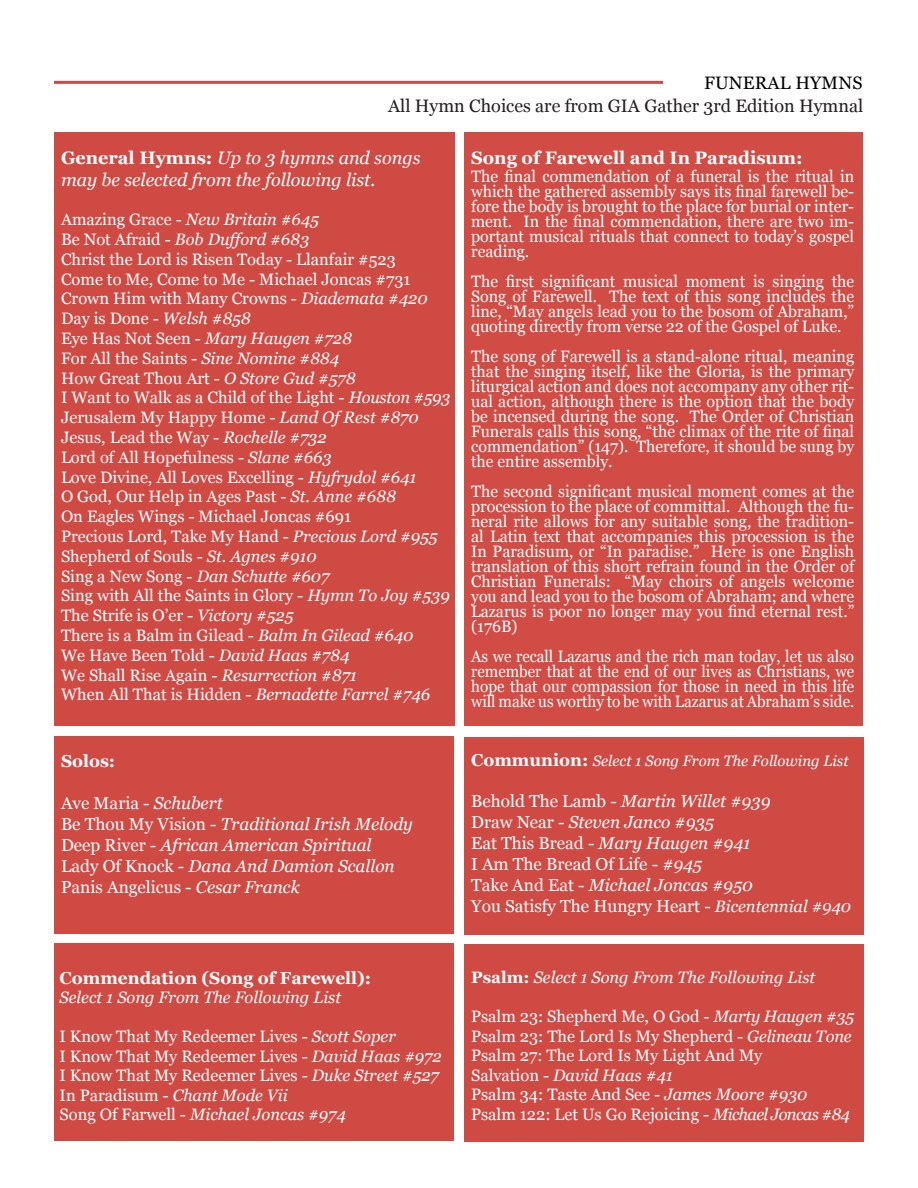
<style>
.page{position:relative;width:918px;height:1188px;background:#fff}
.page>*{position:absolute;margin:0;border:0;box-sizing:border-box;transform-origin:0 0}
.t1{font:italic 18px/21.6px "Georgia";color:#fff}
.t2{font:18px "Georgia";color:#231f20}
.t3{font:700 18px "Georgia";color:#fff}
.TOPPERS{font:18px "Georgia";letter-spacing:.01em;color:#000}
.t4{font:italic 17.25px "Georgia";color:#fff}
.t5{font:17.25px "Georgia";color:#fff}
.t6{font:700 17.25px "Georgia";color:#fff}
.t7{font:16.5px/15px "Georgia";color:#fff;text-align:justify}
.t8{font:italic 16.5px "Georgia";color:#fff}
.t9{font:16.5px/15px "Georgia";color:#fff;text-align:justify;scale:.93 1}
.t10{font:italic 15px "Georgia";color:#fff}
.s1{font-weight:700;font-style:normal}
.s2{font-style:normal}
.s3{font-style:italic}
.s4{font-weight:700;font-style:normal;font-size:17.25px}
.s5{font-style:italic;font-size:16.5px}
</style>
<div class="page">
<div style="left:465px;top:133px;width:398px;height:593px;background:#d04c44"></div>
<div style="left:465px;top:944px;width:399px;height:198px;background:#d04a44"></div>
<div style="left:54px;top:943px;width:400px;height:198px;background:#d04a44"></div>
<div style="left:464px;top:737px;width:400px;height:198px;background:#d04a44"></div>
<div style="left:54px;top:133px;width:400px;height:593px;background:#d04a44"></div>
<div style="left:54px;top:737px;width:400px;height:197px;background:#d04a44"></div>
<hr style="left:54px;top:81px;width:609px;height:3px;background:#d04a44">
<p class="TOPPERS" style="left:704px;top:69px;width:160px">FUNERAL HYMNS</p>
<p class="t2" style="left:388px;top:93px;width:477px">All Hymn Choices are from GIA Gather 3rd Edition Hymnal</p>
<p class="t1" style="left:61px;top:146px;width:361px"><span class="s1">General Hymns:</span> Up to 3 hymns and songs may be selected from the following list.</p>
<p class="t8" style="left:61px;top:207px;width:259px"><span class="s2">Amazing Grace -</span> New Britain #645</p>
<p class="t8" style="left:61px;top:227px;width:250px"><span class="s2">Be Not Afraid -</span> Bob Dufford #683</p>
<p class="t7" style="left:61px;top:251px;width:336px">Christ the Lord is Risen Today - Llanfair #523</p>
<p class="t7" style="left:61px;top:271px;width:351px">Come to Me, Come to Me - Michael Joncas #731</p>
<p class="t7" style="left:61px;top:290px;width:368px">Crown Him with Many Crowns - <span class="s3">Diademata #420</span></p>
<p class="t7" style="left:61px;top:310px;width:191px">Day is Done - <span class="s3">Welsh #858</span></p>
<p class="t7" style="left:61px;top:330px;width:292px">Eye Has Not Seen - <span class="s3">Mary Haugen #728</span></p>
<p class="t7" style="left:61px;top:350px;width:280px">For All the Saints - <span class="s3">Sine Nomine #884</span></p>
<p class="t7" style="left:61px;top:370px;width:296px">How Great Thou Art - <span class="s3">O Store Gud #578</span></p>
<p class="t7" style="left:61px;top:389px;width:391px">I Want to Walk as a Child of the Light - <span class="s3">Houston #593</span></p>
<p class="t7" style="left:61px;top:409px;width:359px">Jerusalem My Happy Home - <span class="s3">Land Of Rest #870</span></p>
<p class="t7" style="left:61px;top:429px;width:267px">Jesus, Lead the Way - <span class="s3">Rochelle #732</span></p>
<p class="t7" style="left:61px;top:449px;width:272px">Lord of All Hopefulness - <span class="s3">Slane #663</span></p>
<p class="t7" style="left:61px;top:469px;width:357px">Love Divine, All Loves Excelling - <span class="s3">Hyfrydol #641</span></p>
<p class="t7" style="left:61px;top:488px;width:336px">O God, Our Help in Ages Past - <span class="s3">St. Anne #688</span></p>
<p class="t7" style="left:61px;top:508px;width:292px">On Eagles Wings - Michael Joncas #691</p>
<p class="t7" style="left:61px;top:528px;width:378px">Precious Lord, Take My Hand - <span class="s3">Precious Lord #955</span></p>
<p class="t7" style="left:61px;top:548px;width:257px">Shepherd of Souls - <span class="s3">St. Agnes #910</span></p>
<p class="t8" style="left:61px;top:564px;width:270px"><span class="s2">Sing a New Song -</span> Dan Schutte #607</p>
<p class="t7" style="left:61px;top:587px;width:390px">Sing with All the Saints in Glory - <span class="s3">Hymn To Joy #539</span></p>
<p class="t7" style="left:61px;top:607px;width:234px">The Strife is O’er - <span class="s3">Victory #525</span></p>
<p class="t7" style="left:61px;top:627px;width:354px">There is a Balm in Gilead - <span class="s3">Balm In Gilead #640</span></p>
<p class="t7" style="left:61px;top:647px;width:290px">We Have Been Told - <span class="s3">David Haas #784</span></p>
<p class="t7" style="left:61px;top:667px;width:298px">We Shall Rise Again - <span class="s3">Resurrection #871</span></p>
<p class="t7" style="left:61px;top:686px;width:371px">When All That is Hidden - <span class="s3">Bernadette Farrel #746</span></p>
<p class="t6" style="left:61px;top:748px;width:56px">Solos:</p>
<p class="t5" style="left:61px;top:791px;width:163px">Ave Maria - <span class="s3">Schubert</span></p>
<p class="t4" style="left:61px;top:812px;width:353px"><span class="s2">Be Thou My Vision -</span> Traditional Irish Melody</p>
<p class="t4" style="left:61px;top:833px;width:312px"><span class="s2">Deep River -</span> African American Spiritual</p>
<p class="t4" style="left:61px;top:854px;width:335px"><span class="s2">Lady Of Knock -</span> Dana And Damion Scallon</p>
<p class="t5" style="left:61px;top:875px;width:240px">Panis Angelicus - <span class="s3">Cesar Franck</span></p>
<p class="t3" style="left:471px;top:144px;width:333px">Song of Farewell and In Paradisum:</p>
<p class="t7" style="left:471px;top:168px;width:385px">The final commendation of a funeral is the ritual in which the gathered assembly says its final farewell be&shy;fore the body is brought to the place for burial or inter&shy;ment. In the final commendation, there are two im&shy;portant musical rituals that connect to today’s gospel reading.</p>
<p class="t7" style="left:471px;top:273px;width:385px">The first significant musical moment is singing the Song of Farewell. The text of this song includes the line, “May angels lead you to the bosom of Abraham,” quoting directly from verse 22 of the Gospel of Luke.</p>
<p class="t7" style="left:471px;top:348px;width:385px">The song of Farewell is a stand-alone ritual, meaning that the singing itself, like the Gloria, is the primary liturgical action and does not accompany any other rit&shy;ual action, although there is the option that the body be incensed during the song. The Order of Christian Funerals calls this song, “the climax of the rite of final commendation” (147). Therefore, it should be sung by the entire assembly.</p>
<p class="t7" style="left:471px;top:483px;width:385px">The second significant musical moment comes at the procession to the place of committal. Although the fu&shy;neral rite allows for any suitable song, the tradition&shy;al Latin text that accompanies this procession is the In Paradisum, or “In paradise.” Here is one English translation of this short refrain found in the Order of Christian Funerals: “May choirs of angels welcome you and lead you to the bosom of Abraham; and where Lazarus is poor no longer may you find eternal rest.” (176B)</p>
<p class="t9" style="left:471px;top:648px;width:413px">As we recall Lazarus and the rich man today, let us also remember that at the end of our lives as Christians, we hope that our compassion for those in need in this life will make us worthy to be with Lazarus at Abraham’s side.</p>
<p class="t10" style="left:471px;top:750px;width:379px"><span class="s4">Communion:</span> Select 1 Song From The Following List</p>
<p class="t4" style="left:471px;top:788px;width:301px"><span class="s2">Behold The Lamb -</span> Martin Willet #939</p>
<p class="t4" style="left:471px;top:809px;width:244px"><span class="s2">Draw Near -</span> Steven Janco #935</p>
<p class="t4" style="left:471px;top:830px;width:281px"><span class="s2">Eat This Bread -</span> Mary Haugen #941</p>
<p class="t5" style="left:471px;top:851px;width:232px">I Am The Bread Of Life - <span class="s3">#945</span></p>
<p class="t4" style="left:471px;top:872px;width:283px"><span class="s2">Take And Eat -</span> Michael Joncas #950</p>
<p class="t5" style="left:471px;top:893px;width:381px">You Satisfy The Hungry Heart - <span class="s5">Bicentennial #940</span></p>
<p class="t6" style="left:60px;top:965px;width:313px">Commendation (Song of Farewell):</p>
<p class="t8" style="left:60px;top:985px;width:283px">Select 1 Song From The Following List</p>
<p class="t7" style="left:60px;top:1028px;width:338px">I Know That My Redeemer Lives - <span class="s3">Scott Soper</span></p>
<p class="t7" style="left:60px;top:1048px;width:384px">I Know That My Redeemer Lives - <span class="s3">David Haas #972</span></p>
<p class="t7" style="left:60px;top:1067px;width:381px">I Know That My Redeemer Lives - <span class="s3">Duke Street #527</span></p>
<p class="t7" style="left:60px;top:1087px;width:230px">In Paradisum - <span class="s3">Chant Mode Vii</span></p>
<p class="t8" style="left:60px;top:1102px;width:288px"><span class="s2">Song Of Farwell -</span> Michael Joncas #974</p>
<p class="t8" style="left:471px;top:965px;width:346px"><span class="s1">Psalm:</span> Select 1 Song From The Following List</p>
<p class="t7" style="left:471px;top:1008px;width:385px">Psalm 23: Shepherd Me, O God - <span class="s3">Marty Haugen #35</span></p>
<p class="t7" style="left:471px;top:1028px;width:382px">Psalm 23: The Lord Is My Shepherd - <span class="s3">Gelineau Tone</span></p>
<p class="t7" style="left:471px;top:1047px;width:293px">Psalm 27: The Lord Is My Light And My</p>
<p class="t8" style="left:471px;top:1063px;width:203px"><span class="s2">Salvation -</span> David Haas #41</p>
<p class="t7" style="left:471px;top:1086px;width:338px">Psalm 34: Taste And See - <span class="s3">James Moore #930</span></p>
<p class="t7" style="left:471px;top:1106px;width:380px">Psalm 122: Let Us Go Rejoicing - <span class="s3">Michael Joncas #84</span></p>
</div>
